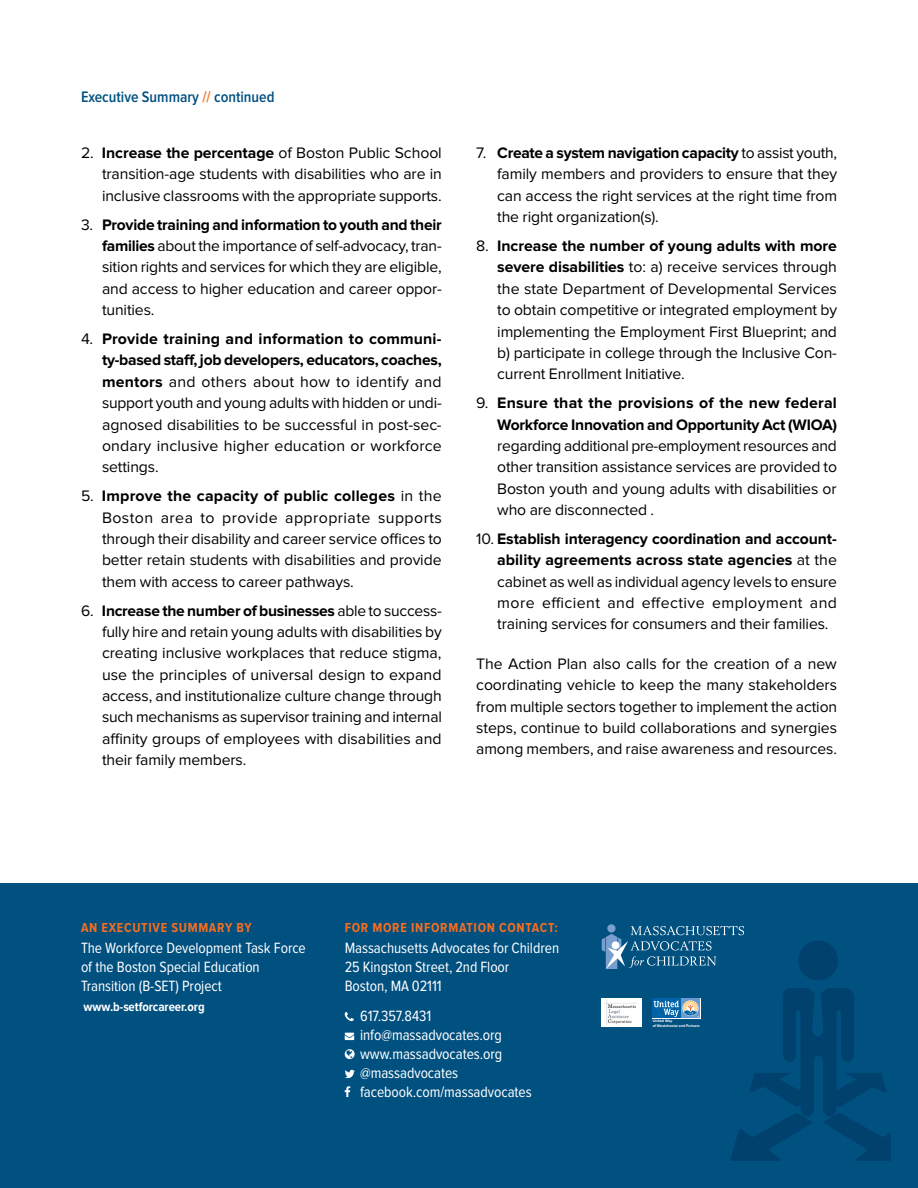
<style>
.page{position:relative;width:918px;height:1188px;background:#fff}
.page>*{position:absolute;margin:0;border:0;box-sizing:border-box;transform-origin:0 0}
.TF_NL{font:15.75px/21.3px "Proxima Nova";letter-spacing:-.01em;color:#000;text-align:justify}
.TF_TX{font:15.75px/21.3px "Proxima Nova";letter-spacing:-.005em;color:#000;text-align:justify}
.TF_NL_last_new{font:15.75px/21.3px "Proxima Nova";letter-spacing:-.01em;color:#000;text-align:justify}
.TF_CHAPTER_HD_sm{font:600 15.75px "Proxima Nova Cond";color:#005080}
.MAC_Contact_Info{font:15.45px "Proxima Nova Cond";letter-spacing:-.005em;color:#fff}
.MAC_HD1{font:15.45px/19px "Proxima Nova Cond";letter-spacing:-.005em;color:#fff}
.MAC_Address{font:15.45px/19px "Proxima Nova Cond";letter-spacing:-.005em;color:#fff}
.TF_HD_DATE{font:700 13.5px "Proxima Nova Cond";letter-spacing:.05em;color:#f36e21}
.MAC_HD1-2{font:700 13.05px "Proxima Nova Cond";letter-spacing:-.005em;color:#fff}
.TF_NL_last_new-2{font:700 3.75px/4.2px "Proxima Nova";letter-spacing:-.005em;color:#fff}
.s1{color:#f36e21}
.s2{font-weight:700}
</style>
<div class="page">
<div style="left:0;top:884px;width:918px;height:304px;background:#005080"></div>
<svg style="left:345px;top:1012px;width:9px;height:9px"></svg>
<svg style="left:345px;top:1033px;width:9px;height:7px"></svg>
<svg style="left:345px;top:1049px;width:10px;height:10px"></svg>
<svg style="left:345px;top:1070px;width:10px;height:8px"></svg>
<svg style="left:345px;top:1086px;width:5px;height:11px"></svg>
<svg style="left:607px;top:924px;width:9px;height:9px"></svg>
<svg style="left:602px;top:926px;width:142px;height:43px"></svg>
<div style="left:602px;top:999px;width:40px;height:28px;background:#fff"></div>
<img style="left:604px;top:1000px;width:33px;height:25px">
<svg style="left:652px;top:998px;width:49px;height:21px"></svg>
<svg style="left:681px;top:999px;width:19px;height:19px"></svg>
<div style="left:652px;top:999px;width:29px;height:19px;background:#0063a7"></div>
<svg style="left:654px;top:1001px;width:45px;height:16px"></svg>
<div style="left:798px;top:941px;width:40px;height:39px;background:#00416d;border-radius:50%"></div>
<svg style="left:730px;top:988px;width:161px;height:173px"></svg>
<p class="TF_CHAPTER_HD_sm" style="left:81px;top:88px;width:195px">Executive Summary <span class="s1">//</span> continued</p>
<p class="TF_NL" style="left:102px;top:143px;width:341px;text-indent:-21px">2. <span class="s2">Increase the percentage</span> of Boston Public School transition-age students with disabilities who are in inclusive classrooms with the appropriate supports.</p>
<p class="TF_NL" style="left:102px;top:214px;width:341px;text-indent:-21px">3. <span class="s2">Provide training and information to youth and their families</span> about the importance of self-advocacy, tran&shy;sition rights and services for which they are eligible, and access to higher education and career oppor&shy;tunities.</p>
<p class="TF_NL" style="left:102px;top:329px;width:341px;text-indent:-21px">4. <span class="s2">Provide training and information to communi&shy;ty-based staff, job developers, educators, coaches, mentors</span> and others about how to identify and support youth and young adults with hidden or undi&shy;agnosed disabilities to be successful in post-sec&shy;ondary inclusive higher education or workforce settings.</p>
<p class="TF_NL" style="left:102px;top:486px;width:341px;text-indent:-21px">5. <span class="s2">Improve the capacity of public colleges</span> in the Boston area to provide appropriate supports through their disability and career service offices to better retain students with disabilities and provide them with access to career pathways.</p>
<p class="TF_NL" style="left:102px;top:600px;width:341px;text-indent:-21px">6. <span class="s2">Increase the number of businesses</span> able to success&shy;fully hire and retain young adults with disabilities by creating inclusive workplaces that reduce stigma, use the principles of universal design to expand access, and institutionalize culture change through such mechanisms as supervisor training and internal affinity groups of employees with disabilities and their family members.</p>
<p class="TF_NL" style="left:497px;top:143px;width:341px;text-indent:-21px">7. <span class="s2">Create a system navigation capacity</span> to assist youth, family members and providers to ensure that they can access the right services at the right time from the right organization(s).</p>
<p class="TF_NL" style="left:497px;top:236px;width:341px;text-indent:-21px">8. <span class="s2">Increase the number of young adults with more severe disabilities</span> to: a) receive services through the state Department of Developmental Services to obtain competitive or integrated employment by implementing the Employment First Blueprint; and b) participate in college through the Inclusive Con&shy;current Enrollment Initiative.</p>
<p class="TF_NL" style="left:497px;top:393px;width:341px;text-indent:-21px">9. <span class="s2">Ensure that the provisions of the new federal Workforce Innovation and Opportunity Act (WIOA) </span>regarding additional pre-employment resources and other transition assistance services are provided to Boston youth and young adults with disabilities or who are disconnected .</p>
<p class="TF_NL_last_new" style="left:497px;top:528px;width:341px;text-indent:-21px">10. <span class="s2">Establish interagency coordination and account&shy;ability agreements across state agencies</span> at the cabinet as well as individual agency levels to ensure more efficient and effective employment and training services for consumers and their families.</p>
<p class="TF_TX" style="left:476px;top:653px;width:362px">The Action Plan also calls for the creation of a new coordinating vehicle to keep the many stakeholders from multiple sectors together to implement the action steps, continue to build collaborations and synergies among members, and raise awareness and resources.</p>
<p class="TF_HD_DATE" style="left:81px;top:920px;width:172px">AN EXECUTIVE SUMMARY BY</p>
<p class="MAC_HD1" style="left:81px;top:939px;width:226px">The Workforce Development Task Force of the Boston Special Education<br>Transition (B-SET) Project</p>
<p class="MAC_HD1-2" style="left:84px;top:1000px;width:122px">www.b-setforcareer.org</p>
<p class="TF_HD_DATE" style="left:345px;top:920px;width:215px">FOR MORE INFORMATION CONTACT:</p>
<p class="MAC_Address" style="left:345px;top:939px;width:216px">Massachusetts Advocates for Children<br>25 Kingston Street, 2nd Floor<br>Boston, MA 02111</p>
<p class="MAC_Contact_Info" style="left:360px;top:1007px;width:73px">617.357.8431</p>
<p class="MAC_Contact_Info" style="left:360px;top:1026px;width:143px">info@massadvocates.org</p>
<p class="MAC_Contact_Info" style="left:360px;top:1045px;width:144px">www.massadvocates.org</p>
<p class="MAC_Contact_Info" style="left:360px;top:1064px;width:100px">@massadvocates</p>
<p class="MAC_Contact_Info" style="left:360px;top:1083px;width:173px">facebook.com/massadvocates</p>
<p class="TF_NL_last_new-2" style="left:653px;top:1019px;width:48px">United Way<br>of Westchester and Putnam</p>
</div>
